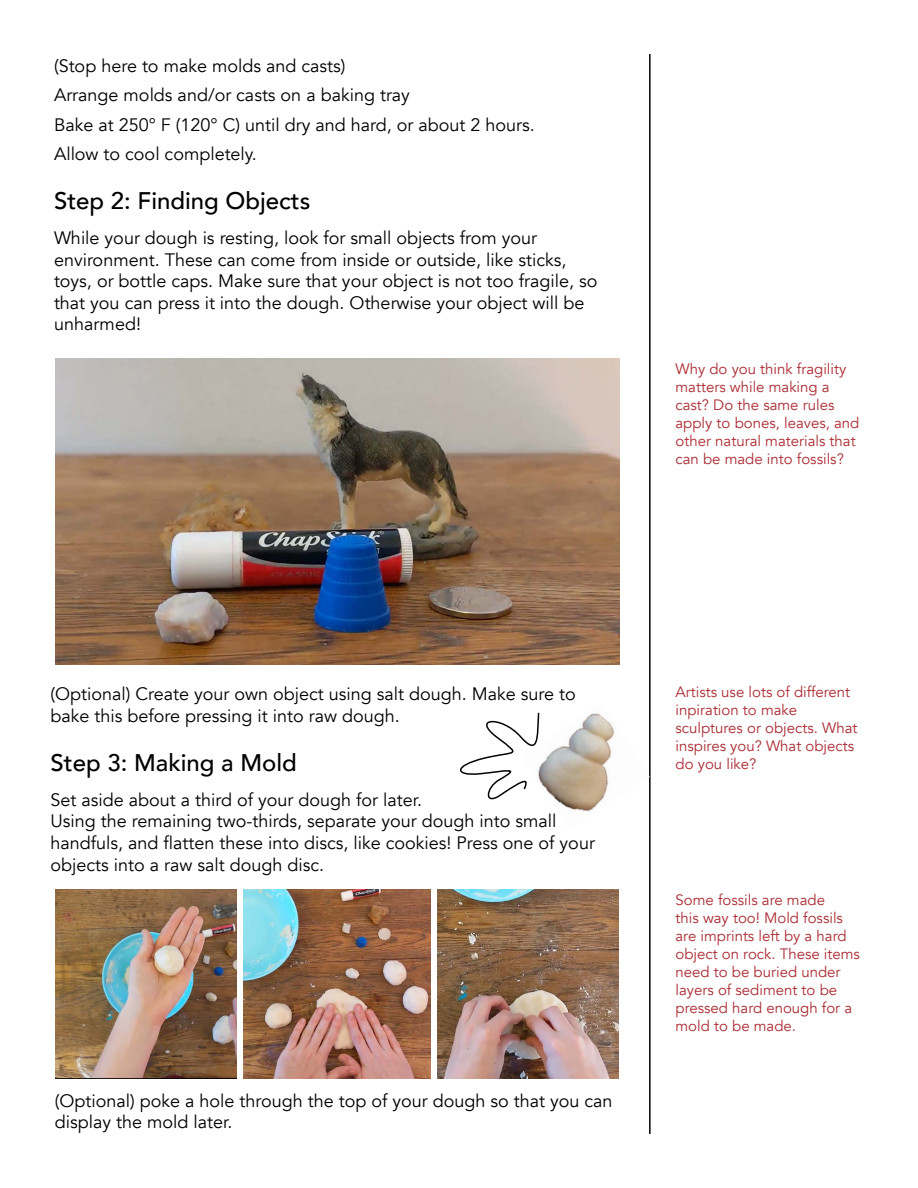
<style>
.page{position:relative;width:918px;height:1188px;background:#fff}
.page>*{position:absolute;margin:0;border:0;box-sizing:border-box;transform-origin:0 0}
.t1{font:500 24px "Avenir";color:#000}
.t2{font:18px/21.6px "Avenir";color:#000}
.t3{font:15px/18px "Avenir";color:#ab2c33}
</style>
<div class="page">
<hr style="left:649px;top:54px;width:2px;height:1080px;background:#000">
<img style="left:55px;top:359px;width:564px;height:306px">
<img style="left:56px;top:890px;width:180px;height:188px">
<img style="left:244px;top:890px;width:186px;height:188px">
<img style="left:438px;top:890px;width:180px;height:188px">
<img style="left:540px;top:704px;width:110px;height:125px">
<svg style="left:460px;top:712px;width:80px;height:88px"></svg>
<p class="t2" style="left:54px;top:52px;width:482px;line-height:29.2px">(Stop here to make molds and casts)<br>Arrange molds and/or casts on a baking tray<br>Bake at 250° F (120° C) until dry and hard, or about 2 hours.<br>Allow to cool completely.</p>
<h1 class="t1" style="left:54px;top:180px;width:258px">Step 2: Finding Objects</h1>
<p class="t2" style="left:54px;top:227px;width:545px">While your dough is resting, look for small objects from your environment. These can come from inside or outside, like sticks, toys, or bottle caps. Make sure that your object is not too fragile, so that you can press it into the dough. Otherwise your object will be unharmed!</p>
<p class="t3" style="left:676px;top:360px;width:185px">Why do you think fragility matters while making a cast? Do the same rules apply to bones, leaves, and other natural materials that can be made into fossils?</p>
<p class="t2" style="left:51px;top:683px;width:527px">(Optional) Create your own object using salt dough. Make sure to bake this before pressing it into raw dough.</p>
<h1 class="t1" style="left:51px;top:742px;width:248px">Step 3: Making a Mold</h1>
<p class="t2" style="left:51px;top:789px;width:546px">Set aside about a third of your dough for later.<br>Using the remaining two-thirds, separate your dough into small handfuls, and flatten these into discs, like cookies! Press one of your objects into a raw salt dough disc.</p>
<p class="t2" style="left:55px;top:1090px;width:559px">(Optional) poke a hole through the top of your dough so that you can display the mold later.</p>
<p class="t3" style="left:676px;top:683px;width:183px">Artists use lots of different inpiration to make sculptures or objects. What inspires you? What objects do you like?</p>
<p class="t3" style="left:676px;top:891px;width:186px">Some fossils are made<br>this way too! Mold fossils are imprints left by a hard object on rock. These items need to be buried under layers of sediment to be pressed hard enough for a mold to be made.</p>
</div>
